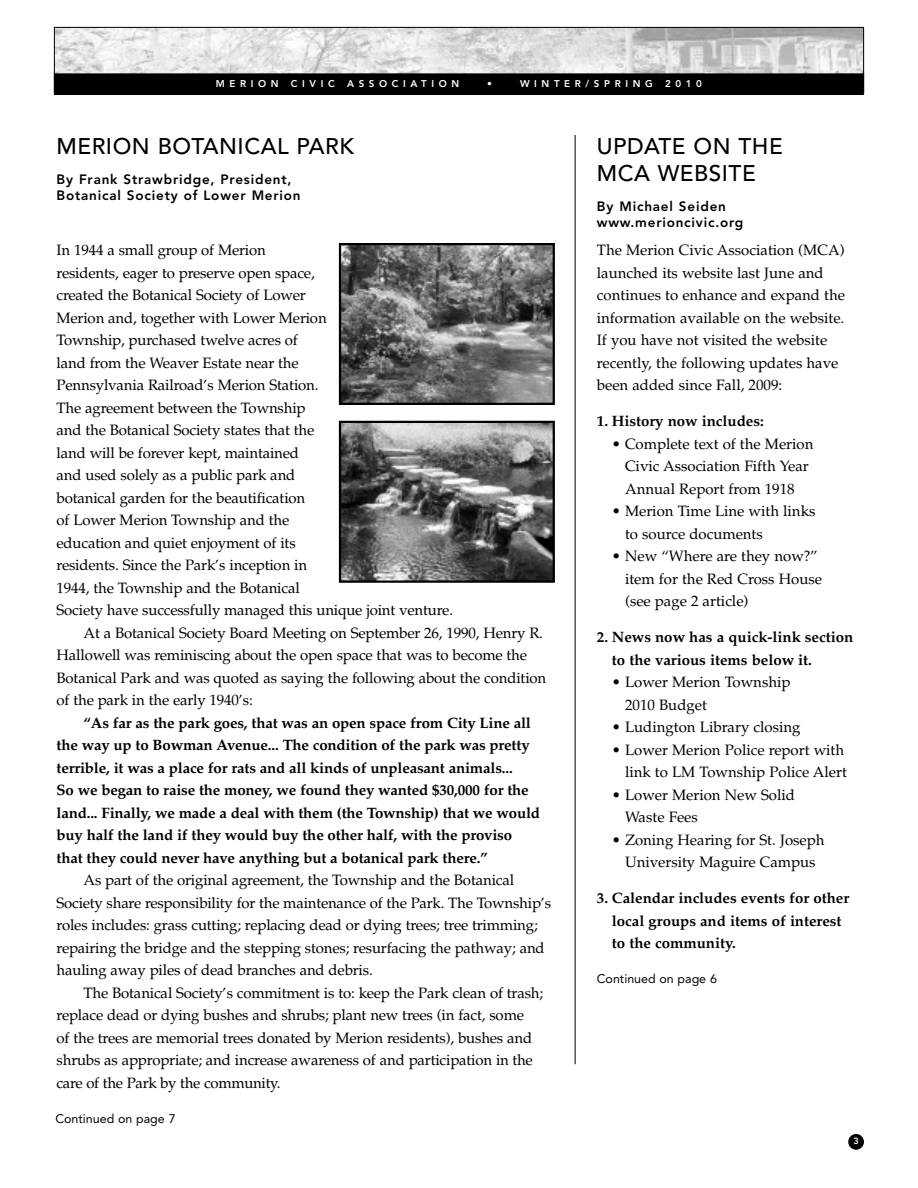
<style>
.page{position:relative;width:918px;height:1188px;background:#fff}
.page>*{position:absolute;margin:0;border:0;box-sizing:border-box;transform-origin:0 0}
.t1{font:500 22.5px/27px "Avenir";letter-spacing:.02em;color:#000}
.t2{font:15px/22.5px "Palatino";letter-spacing:-.01em;color:#000}
.t3{font:700 15px/22.5px "Palatino";letter-spacing:-.01em;color:#000}
.t4{font:800 13.5px/16.2px "Avenir";letter-spacing:.06em;color:#000}
.t5{font:12.45px "Avenir";color:#000}
.t6{font:800 9.75px "Avenir";letter-spacing:.475em;color:#fff}
.t7{font:800 9px "Avenir";color:#fff}
</style>
<div class="page">
<div style="left:848px;top:1134px;width:16px;height:16px;background:#000;border-radius:50%"></div>
<hr style="left:575px;top:135px;width:1px;height:929px;background:#000">
<img style="left:56px;top:29px;width:806px;height:45px">
<div style="left:54px;top:27px;width:810px;height:65px;border:1px solid #000"></div>
<div style="left:55px;top:74px;width:808px;height:20px;background:#000"></div>
<div style="left:54px;top:74px;width:810px;height:21px;border:1px solid #000"></div>
<img style="left:342px;top:246px;width:210px;height:156px">
<div style="left:339px;top:243px;width:216px;height:162px;border:2px solid #000"></div>
<img style="left:342px;top:424px;width:210px;height:156px">
<div style="left:339px;top:421px;width:216px;height:162px;border:2px solid #000"></div>
<p class="t6" style="left:216px;top:80px;width:64px">MERION</p>
<p class="t6" style="left:291px;top:80px;width:45px">CIVIC</p>
<p class="t6" style="left:347px;top:80px;width:114px">ASSOCIATION</p>
<p class="t6" style="left:487px;top:80px;width:6px">•</p>
<p class="t6" style="left:520px;top:80px;width:134px">WINTER/SPRING</p>
<p class="t6" style="left:665px;top:80px;width:38px">2010</p>
<h1 class="t1" style="left:57px;top:134px;width:299px">MERION BOTANICAL PARK</h1>
<p class="t4" style="left:57px;top:172px;width:246px">By Frank Strawbridge, President,<br>Botanical Society of Lower Merion</p>
<p class="t2" style="left:57px;top:239px;width:211px">In 1944 a small group of Merion</p>
<p class="t2" style="left:57px;top:262px;width:260px">residents, eager to preserve open space,</p>
<p class="t2" style="left:57px;top:284px;width:251px">created the Botanical Society of Lower</p>
<p class="t2" style="left:57px;top:307px;width:272px">Merion and, together with Lower Merion</p>
<p class="t2" style="left:57px;top:329px;width:243px">Township, purchased twelve acres of</p>
<p class="t2" style="left:57px;top:352px;width:244px">land from the Weaver Estate near the</p>
<p class="t2" style="left:57px;top:374px;width:264px">Pennsylvania Railroad’s Merion Station.</p>
<p class="t2" style="left:57px;top:397px;width:251px">The agreement between the Township</p>
<p class="t2" style="left:57px;top:419px;width:259px">and the Botanical Society states that the</p>
<p class="t2" style="left:57px;top:442px;width:244px">land will be forever kept, maintained</p>
<p class="t2" style="left:57px;top:464px;width:240px">and used solely as a public park and</p>
<p class="t2" style="left:57px;top:487px;width:250px">botanical garden for the beautification</p>
<p class="t2" style="left:57px;top:509px;width:234px">of Lower Merion Township and the</p>
<p class="t2" style="left:57px;top:532px;width:241px">education and quiet enjoyment of its</p>
<p class="t2" style="left:57px;top:554px;width:252px">residents. Since the Park’s inception in</p>
<p class="t2" style="left:57px;top:577px;width:245px">1944, the Township and the Botanical</p>
<p class="t2" style="left:57px;top:599px;width:398px">Society have successfully managed this unique joint venture.</p>
<p class="t2" style="left:84px;top:622px;width:461px">At a Botanical Society Board Meeting on September 26, 1990, Henry R.</p>
<p class="t2" style="left:57px;top:644px;width:472px">Hallowell was reminiscing about the open space that was to become the</p>
<p class="t2" style="left:57px;top:667px;width:491px">Botanical Park and was quoted as saying the following about the condition</p>
<p class="t2" style="left:57px;top:689px;width:198px">of the park in the early 1940’s:</p>
<p class="t3" style="left:57px;top:712px;width:485px;text-indent:27px">“As far as the park goes, that was an open space from City Line all the way up to Bowman Avenue... The condition of the park was pretty terrible, it was a place for rats and all kinds of unpleasant animals...<br>So we began to raise the money, we found they wanted $30,000 for the land... Finally, we made a deal with them (the Township) that we would buy half the land if they would buy the other half, with the proviso that they could never have anything but a botanical park there.”</p>
<p class="t2" style="left:57px;top:869px;width:496px;text-indent:27px">As part of the original agreement, the Township and the Botanical Society share responsibility for the maintenance of the Park. The Township’s roles includes: grass cutting; replacing dead or dying trees; tree trimming; repairing the bridge and the stepping stones; resurfacing the pathway; and hauling away piles of dead branches and debris.</p>
<p class="t2" style="left:57px;top:982px;width:488px;text-indent:27px">The Botanical Society’s commitment is to: keep the Park clean of trash; replace dead or dying bushes and shrubs; plant new trees (in fact, some<br>of the trees are memorial trees donated by Merion residents), bushes and shrubs as appropriate; and increase awareness of and participation in the care of the Park by the community.</p>
<p class="t5" style="left:56px;top:1113px;width:122px">Continued on page 7</p>
<h1 class="t1" style="left:597px;top:134px;width:187px">UPDATE ON THE<br>MCA WEBSITE</h1>
<p class="t4" style="left:597px;top:199px;width:148px">By Michael Seiden www.merioncivic.org</p>
<p class="t2" style="left:597px;top:239px;width:250px">The Merion Civic Association (MCA) launched its website last June and continues to enhance and expand the information available on the website.<br>If you have not visited the website recently, the following updates have been added since Fall, 2009:</p>
<p class="t3" style="left:597px;top:410px;width:168px">1. History now includes:</p>
<p class="t2" style="left:612px;top:433px;width:203px;text-align:center">• Complete text of the Merion<br>Civic Association Fifth Year<br>Annual Report from 1918</p>
<p class="t2" style="left:625px;top:500px;width:192px;text-indent:-13px">• Merion Time Line with links to source documents</p>
<p class="t2" style="left:625px;top:545px;width:199px;text-indent:-13px">• New “Where are they now?” item for the Red Cross House (see page 2 article)</p>
<p class="t3" style="left:612px;top:626px;width:243px;text-indent:-15px">2. News now has a quick-link section to the various items below it.</p>
<p class="t2" style="left:625px;top:671px;width:167px;text-indent:-13px">• Lower Merion Township<br>2010 Budget</p>
<p class="t2" style="left:612px;top:716px;width:190px">• Ludington Library closing</p>
<p class="t2" style="left:612px;top:739px;width:237px;text-align:right">• Lower Merion Police report with link to LM Township Police Alert</p>
<p class="t2" style="left:625px;top:784px;width:172px;text-indent:-13px">• Lower Merion New Solid<br>Waste Fees</p>
<p class="t2" style="left:612px;top:829px;width:214px;text-align:center">• Zoning Hearing for St. Joseph<br>University Maguire Campus</p>
<p class="t3" style="left:612px;top:887px;width:239px;text-indent:-15px">3. Calendar includes events for other local groups and items of interest to the community.</p>
<p class="t5" style="left:597px;top:974px;width:122px">Continued on page 6</p>
<p class="t7" style="left:853px;top:1137px;width:7px">3</p>
</div>
